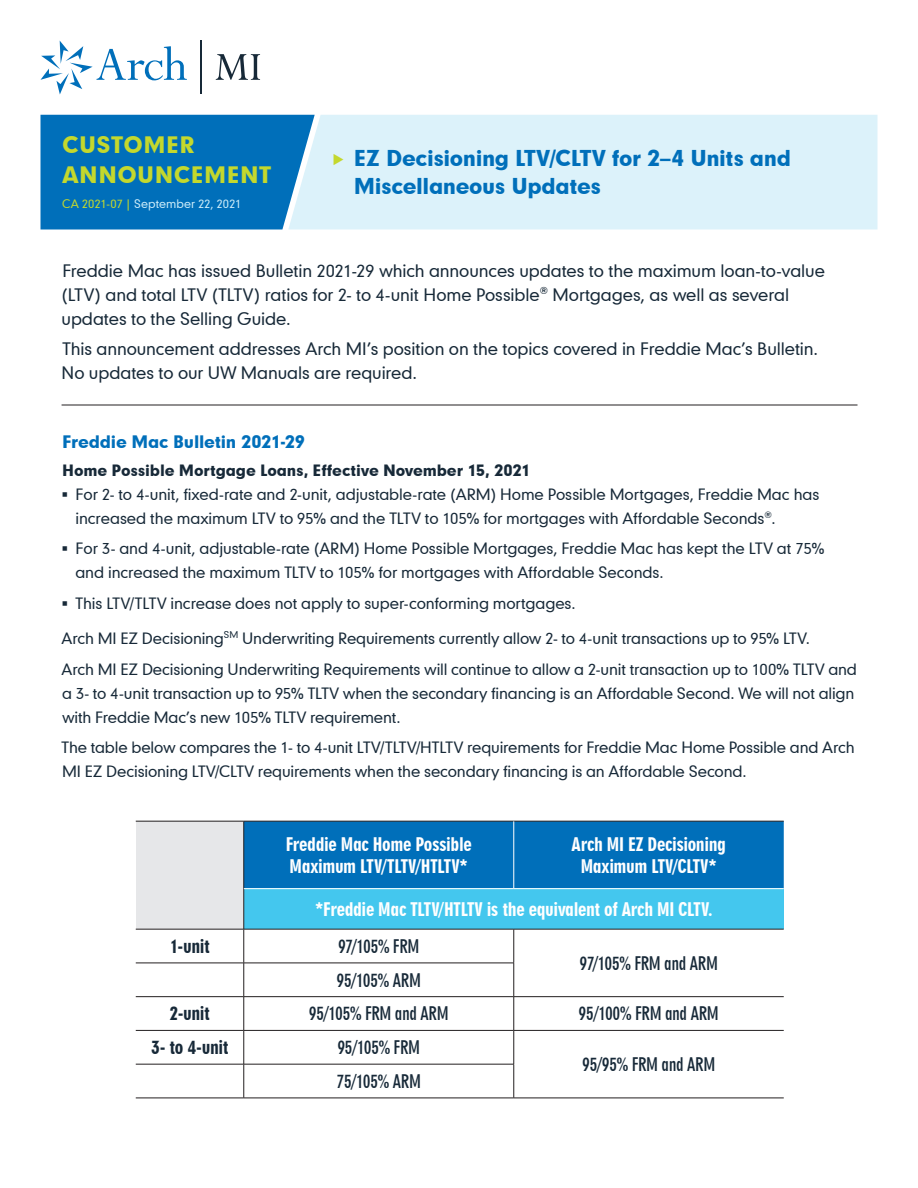
<style>
.page{position:relative;width:918px;height:1188px;background:#fff}
.page>*{position:absolute;margin:0;border:0;box-sizing:border-box;transform-origin:0 0}
.t1{font:21.75px/30px "Geometric 706 BT Black B";letter-spacing:.02em;color:#c4d82d}
.t2{font:21px/28.5px "Geometric 706 BT Black B";letter-spacing:-.02em;color:#006fba}
.t3{font:18px/22.5px "Geometric 706 BT Black Condensed B";letter-spacing:-.02em;color:#fff}
.t4{font:18px "Geometric 706 BT Bold Condensed B";letter-spacing:-.02em;color:#172938}
.t5{font:18px "Geometric 706 BT Black Condensed B";letter-spacing:-.025em;color:#172938}
.t6{font:16.5px/24px "Geometric 706 BT Medium B";letter-spacing:-.005em;color:#172938}
.t7{font:16.5px "Geometric 706 BT Black B";letter-spacing:-.015em;color:#006fba}
.t8{font:15px/24px "Geometric 706 BT Medium B";letter-spacing:-.01em;color:#172938}
.t9{font:15px "Geometric 706 BT Black B";letter-spacing:-.01em;color:#172938}
.t10{font:11.25px "Geometric 706 BT Medium B";letter-spacing:.005em;color:#ccecf9}
.s1{color:#c4d82d}
</style>
<div class="page">
<svg style="left:40px;top:41px;width:147px;height:54px"></svg>
<hr style="left:201px;top:40px;width:1px;height:54px;background:#172938">
<svg style="left:216px;top:54px;width:44px;height:26px"></svg>
<div style="left:40px;top:115px;width:248px;height:115px;background:#006fba"></div>
<div style="left:288px;top:115px;width:590px;height:115px;background:#dcf2fa"></div>
<div style="left:136px;top:821px;width:108px;height:108px;background:#e6e7e9"></div>
<div style="left:245px;top:822px;width:539px;height:66px;background:#006fba"></div>
<div style="left:244px;top:889px;width:540px;height:40px;background:#44c7ee"></div>
<svg style="left:136px;top:930px;width:378px;height:66px"></svg>
<hr style="left:136px;top:821px;width:108px;height:1px;background:#231f20">
<hr style="left:244px;top:821px;width:270px;height:1px;background:#231f20">
<hr style="left:244px;top:821px;width:1px;height:68px;background:#231f20">
<hr style="left:514px;top:821px;width:270px;height:1px;background:#231f20">
<hr style="left:244px;top:889px;width:1px;height:40px;background:#231f20">
<hr style="left:136px;top:929px;width:108px;height:1px;background:#231f20">
<hr style="left:244px;top:929px;width:270px;height:1px;background:#231f20">
<hr style="left:244px;top:929px;width:1px;height:34px;background:#231f20">
<hr style="left:514px;top:929px;width:270px;height:1px;background:#231f20">
<hr style="left:514px;top:929px;width:1px;height:34px;background:#231f20">
<hr style="left:136px;top:963px;width:108px;height:1px;background:#231f20">
<hr style="left:244px;top:963px;width:270px;height:1px;background:#231f20">
<hr style="left:244px;top:963px;width:1px;height:33px;background:#231f20">
<hr style="left:514px;top:963px;width:1px;height:33px;background:#231f20">
<hr style="left:136px;top:996px;width:108px;height:1px;background:#231f20">
<hr style="left:244px;top:996px;width:270px;height:1px;background:#231f20">
<hr style="left:244px;top:997px;width:1px;height:33px;background:#231f20">
<hr style="left:514px;top:996px;width:270px;height:1px;background:#231f20">
<hr style="left:514px;top:997px;width:1px;height:33px;background:#231f20">
<hr style="left:136px;top:1030px;width:108px;height:1px;background:#231f20">
<hr style="left:244px;top:1030px;width:270px;height:1px;background:#231f20">
<hr style="left:244px;top:1031px;width:1px;height:33px;background:#231f20">
<hr style="left:514px;top:1030px;width:270px;height:1px;background:#231f20">
<hr style="left:514px;top:1031px;width:1px;height:33px;background:#231f20">
<hr style="left:136px;top:1064px;width:108px;height:1px;background:#231f20">
<hr style="left:244px;top:1064px;width:270px;height:1px;background:#231f20">
<hr style="left:244px;top:1064px;width:1px;height:34px;background:#231f20">
<hr style="left:514px;top:1064px;width:1px;height:34px;background:#231f20">
<hr style="left:136px;top:1098px;width:108px;height:1px;background:#231f20">
<hr style="left:244px;top:1098px;width:270px;height:1px;background:#231f20">
<hr style="left:514px;top:1098px;width:270px;height:1px;background:#231f20">
<hr style="left:514px;top:821px;width:1px;height:67px;background:#fff">
<hr style="left:244px;top:888px;width:270px;height:1px;background:#fff">
<hr style="left:62px;top:405px;width:796px;height:1px;background:#231f20">
<svg style="left:334px;top:154px;width:10px;height:11px"></svg>
<h1 class="t1" style="left:62px;top:129px;width:211px">CUSTOMER<br>ANNOUNCEMENT</h1>
<p class="t10" style="left:62px;top:196px;width:181px"><span class="s1">CA 2021-07 |</span> September 22, 2021</p>
<h2 class="t2" style="left:354px;top:143px;width:439px">EZ Decisioning LTV/CLTV for 2–4 Units and<br>Miscellaneous Updates</h2>
<p class="t6" style="left:62px;top:258px;width:765px">Freddie Mac has issued Bulletin 2021-29 which announces updates to the maximum loan-to-value (LTV) and total LTV (TLTV) ratios for 2- to 4-unit Home Possible<sup>®</sup> Mortgages, as well as several updates to the Selling Guide.</p>
<p class="t6" style="left:62px;top:337px;width:758px">This announcement addresses Arch MI’s position on the topics covered in Freddie Mac’s Bulletin.<br>No updates to our UW Manuals are required.</p>
<p class="t7" style="left:62px;top:430px;width:245px">Freddie Mac Bulletin 2021-29</p>
<p class="t9" style="left:62px;top:460px;width:470px">Home Possible Mortgage Loans, Effective November 15, 2021</p>
<p class="t8" style="left:76px;top:482px;width:745px">For 2- to 4-unit, fixed-rate and 2-unit, adjustable-rate (ARM) Home Possible Mortgages, Freddie Mac has increased the maximum LTV to 95% and the TLTV to 105% for mortgages with Affordable Seconds<sup>®</sup>.</p>
<p class="t8" style="left:76px;top:536px;width:751px">For 3- and 4-unit, adjustable-rate (ARM) Home Possible Mortgages, Freddie Mac has kept the LTV at 75% and increased the maximum TLTV to 105% for mortgages with Affordable Seconds.</p>
<p class="t8" style="left:75px;top:591px;width:502px">This LTV/TLTV increase does not apply to super-conforming mortgages.</p>
<p class="t8" style="left:62px;top:623px;width:797px;line-height:30.8px">Arch MI EZ Decisioning<sup>SM</sup> Underwriting Requirements currently allow 2- to 4-unit transactions up to 95% LTV.<br>Arch MI EZ Decisioning Underwriting Requirements will continue to allow a 2-unit transaction up to 100% TLTV and</p>
<p class="t8" style="left:62px;top:681px;width:794px">a 3- to 4-unit transaction up to 95% TLTV when the secondary financing is an Affordable Second. We will not align with Freddie Mac’s new 105% TLTV requirement.</p>
<p class="t8" style="left:62px;top:735px;width:795px">The table below compares the 1- to 4-unit LTV/TLTV/HTLTV requirements for Freddie Mac Home Possible and Arch<br>MI EZ Decisioning LTV/CLTV requirements when the secondary financing is an Affordable Second.</p>
<p class="t3" style="left:286px;top:833px;width:188px">Freddie Mac Home Possible<br>Maximum LTV/TLTV/HTLTV*</p>
<p class="t3" style="left:572px;top:833px;width:156px;text-align:center">Arch MI EZ Decisioning<br>Maximum LTV/CLTV*</p>
<p class="t3" style="left:315px;top:898px;width:400px">*Freddie Mac TLTV/HTLTV is the equivalent of Arch MI CLTV.</p>
<p class="t5" style="left:170px;top:935px;width:42px">1-unit</p>
<p class="t4" style="left:338px;top:935px;width:83px">97/105% FRM</p>
<p class="t4" style="left:337px;top:969px;width:86px">95/105% ARM</p>
<p class="t4" style="left:579px;top:952px;width:140px">97/105% FRM and ARM</p>
<p class="t5" style="left:170px;top:1003px;width:42px">2-unit</p>
<p class="t4" style="left:309px;top:1003px;width:142px">95/105% FRM and ARM</p>
<p class="t4" style="left:579px;top:1003px;width:142px">95/100% FRM and ARM</p>
<p class="t5" style="left:151px;top:1037px;width:79px">3- to 4-unit</p>
<p class="t4" style="left:337px;top:1037px;width:84px">95/105% FRM</p>
<p class="t4" style="left:582px;top:1054px;width:135px">95/95% FRM and ARM</p>
<p class="t4" style="left:337px;top:1070px;width:86px">75/105% ARM</p>
</div>
